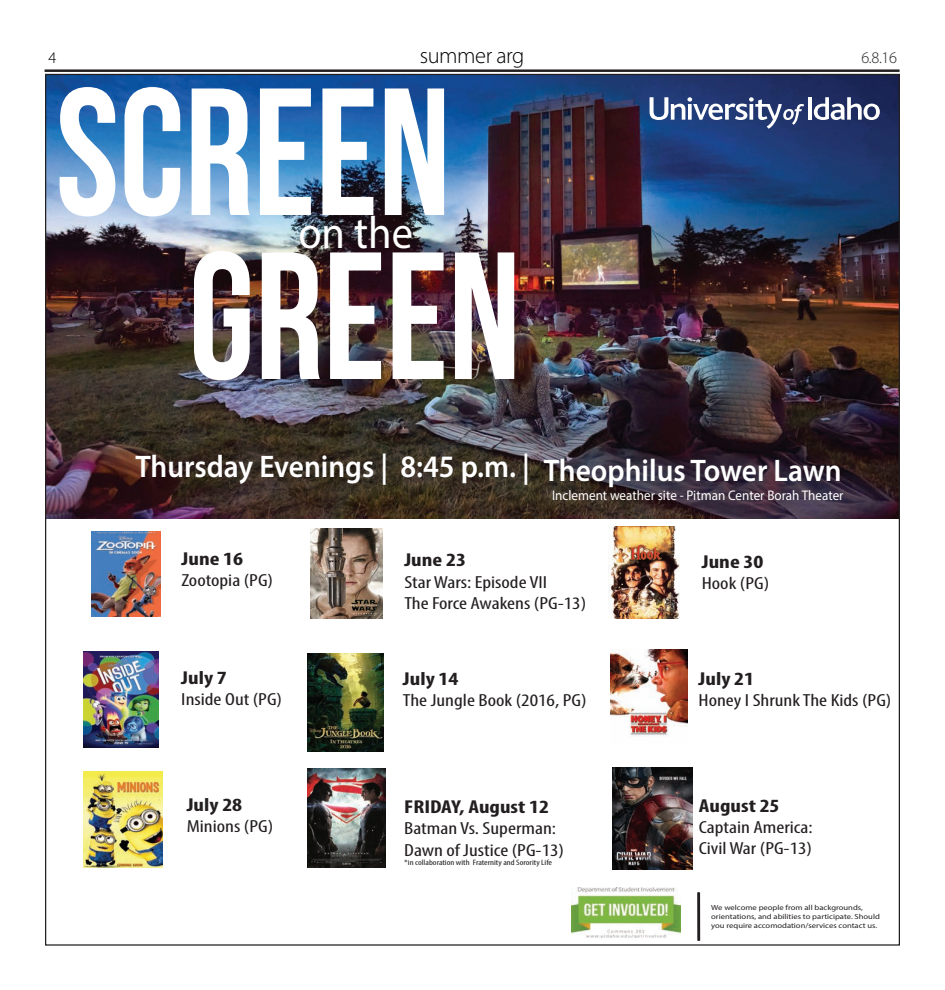
<style>
.page{position:relative;width:945px;height:990px;background:#fff}
.page>*{position:absolute;margin:0;border:0;box-sizing:border-box;transform-origin:0 0}
.t1{font:180.75px "Bebas Neue";color:#fff;scale:.94 1}
.t2{font:45.12px "Myriad Pro";color:#fff;scale:.94 1}
.t3{font:600 31.38px "Myriad Pro";color:#fff;scale:.94 1}
.t4{font:300 22.5px "Myriad Pro";letter-spacing:-.02em;color:#000}
.t5{font:700 condensed 18.75px "Myriad Pro";color:#231f20;scale:1.25 1}
.t6{font:condensed 17.5px/21.1px "Myriad Pro";color:#231f20;scale:1.25 1}
.t7{font:300 16.25px "Myriad Pro";color:#231f20}
.t8{font:300 16.25px "Myriad Pro";color:#000}
.t9{font:500 14px "Raleway";color:#fff;scale:.94 1}
.t10{font:condensed 7.75px "Myriad Pro";color:#231f20;scale:1.25 1}
.t11{font:7.38px/8.9px "Myriad Pro";color:#231f20;scale:1.17 1}
</style>
<div class="page">
<hr style="left:45px;top:69px;width:855px;height:3px;background:#231f20">
<img style="left:47px;top:76px;width:851px;height:442px">
<hr style="left:808px;top:97px;width:4px;height:23px;background:#fff">
<svg style="left:814px;top:97px;width:66px;height:23px"></svg>
<svg style="left:650px;top:97px;width:154px;height:32px"></svg>
<img style="left:310px;top:529px;width:72px;height:90px">
<img style="left:608px;top:526px;width:72px;height:93px">
<img style="left:91px;top:531px;width:69px;height:86px">
<img style="left:83px;top:652px;width:76px;height:96px">
<img style="left:307px;top:653px;width:76px;height:99px">
<img style="left:84px;top:772px;width:79px;height:95px">
<img style="left:307px;top:769px;width:78px;height:98px">
<img style="left:612px;top:768px;width:80px;height:101px">
<img style="left:611px;top:649px;width:76px;height:88px">
<img style="left:572px;top:887px;width:109px;height:51px">
<hr style="left:697px;top:892px;width:3px;height:49px;background:#231f20">
<p class="t8" style="left:48px;top:48px;width:9px">4</p>
<p class="t4" style="left:420px;top:42px;width:106px">summer arg</p>
<p class="t7" style="left:861px;top:48px;width:37px">6.8.16</p>
<p class="t1" style="left:56px;top:53px;width:422px">SCREEN</p>
<p class="t2" style="left:298px;top:205px;width:123px">on the</p>
<p class="t1" style="left:189px;top:217px;width:355px">GREEN</p>
<p class="t3" style="left:135px;top:446px;width:421px">Thursday Evenings | 8:45 p.m. |</p>
<p class="t3" style="left:544px;top:450px;width:318px">Theophilus Tower Lawn</p>
<p class="t9" style="left:552px;top:486px;width:312px">Inclement weather site - Pitman Center Borah Theater</p>
<p class="t5" style="left:182px;top:547px;width:51px">June 16</p>
<p class="t6" style="left:182px;top:569px;width:75px">Zootopia (PG)</p>
<p class="t5" style="left:404px;top:548px;width:51px">June 23</p>
<p class="t6" style="left:404px;top:571px;width:147px">Star Wars: Episode VII<br>The Force Awakens (PG-13)</p>
<p class="t5" style="left:702px;top:550px;width:51px">June 30</p>
<p class="t6" style="left:702px;top:572px;width:55px">Hook (PG)</p>
<p class="t5" style="left:181px;top:666px;width:38px">July 7</p>
<p class="t6" style="left:181px;top:689px;width:82px">Inside Out (PG)</p>
<p class="t5" style="left:403px;top:667px;width:46px">July 14</p>
<p class="t6" style="left:403px;top:690px;width:148px">The Jungle Book (2016, PG)</p>
<p class="t5" style="left:699px;top:667px;width:46px">July 21</p>
<p class="t6" style="left:699px;top:689px;width:156px">Honey I Shrunk The Kids (PG)</p>
<p class="t5" style="left:187px;top:793px;width:46px">July 28</p>
<p class="t6" style="left:187px;top:815px;width:71px">Minions (PG)</p>
<p class="t5" style="left:404px;top:795px;width:117px">FRIDAY, August 12</p>
<p class="t6" style="left:404px;top:818px;width:129px">Batman Vs. Superman:<br>Dawn of Justice (PG-13)</p>
<p class="t10" style="left:404px;top:858px;width:120px">*in collaboration with Fraternity and Sorority Life</p>
<p class="t5" style="left:699px;top:794px;width:66px">August 25</p>
<p class="t6" style="left:699px;top:817px;width:93px">Captain America:<br>Civil War (PG-13)</p>
<p class="t11" style="left:711px;top:903px;width:146px">We welcome people from all backgrounds, orientations, and abilities to participate. Should you require accomodation/services contact us.</p>
</div>
